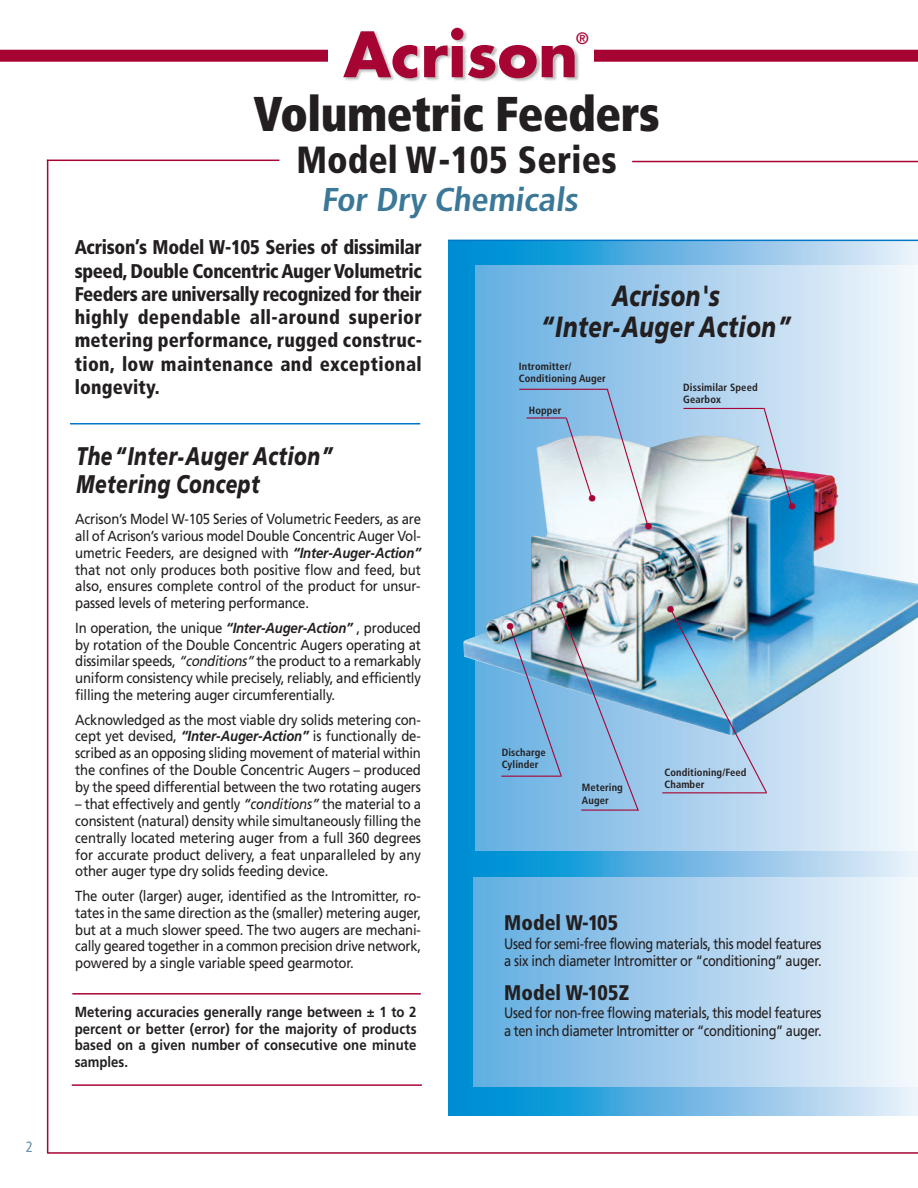
<style>
.page{position:relative;width:918px;height:1188px;background:#fff}
.page>*{position:absolute;margin:0;border:0;box-sizing:border-box;transform-origin:0 0}
.t1{font:700 60.9px "Futura";color:#a60534}
.t2{font:900 condensed 48.75px "Frutiger";letter-spacing:-.01em;color:#231f20;scale:.95 1}
.t3{font:900 condensed 37.8px "Frutiger";letter-spacing:.01em;color:#231f20;scale:.95 1}
.t4{font:700 condensed 33px "Frutiger";color:#3b7898;scale:1.05 1}
.t5{font:30px "Helvetica";color:#a60534}
.t6{font:italic 900 29.25px/30.9px "Frutiger";letter-spacing:.025em;color:#231f20;text-align:center;scale:.75 1}
.t7{font:italic 900 25.5px/28.5px "Frutiger";letter-spacing:.025em;color:#231f20;scale:.75 1}
.t8{font:900 condensed 21.15px "Frutiger";letter-spacing:.005em;color:#231f20;scale:.95 1}
.t9{font:900 condensed 19.8px/23.2px "Frutiger";letter-spacing:.02em;color:#231f20;text-align:justify;scale:.95 1}
.t10{font:16.5px "Frutiger";color:#a60534}
.t11{font:15px/17.2px "Frutiger";letter-spacing:-.025em;color:#231f20;scale:.85 1}
.t12{font:condensed 15px "Frutiger";color:#6793af}
.t13{font:14.7px/16.8px "Frutiger";letter-spacing:-.015em;color:#231f20;text-align:justify;scale:.9 1}
.t14{font:700 14.7px/16.8px "Frutiger";letter-spacing:.01em;color:#231f20;text-align:justify;scale:.9 1}
.t15{font:700 condensed 10.5px/12px "Frutiger";letter-spacing:.01em;color:#231f20}
.s1{font-weight:700;font-style:italic}
.s2{font-style:italic}
</style>
<div class="page">
<svg style="left:448px;top:241px;width:470px;height:875px;background:#4aabde"></svg>
<hr style="left:47px;top:160px;width:1px;height:993px;background:#a60534">
<hr style="left:47px;top:160px;width:232px;height:1px;background:#a60534">
<hr style="left:448px;top:240px;width:470px;height:1px;background:#0078c8">
<hr style="left:72px;top:1084px;width:350px;height:2px;background:#a60534">
<hr style="left:72px;top:993px;width:349px;height:2px;background:#a60534">
<div style="left:0;top:50px;width:918px;height:12px;background:#a60534"></div>
<img style="left:328px;top:28px;width:266px;height:54px">
<hr style="left:632px;top:161px;width:286px;height:1px;background:#a60534">
<hr style="left:47px;top:1152px;width:871px;height:2px;background:#a60534">
<img style="left:474px;top:878px;width:444px;height:208px">
<img style="left:475px;top:266px;width:443px;height:584px">
<img style="left:463px;top:435px;width:455px;height:301px">
<img style="left:669px;top:607px;width:99px;height:187px">
<svg style="left:606px;top:388px;width:43px;height:140px"></svg>
<hr style="left:501px;top:776px;width:60px;height:1px;background:#a60534">
<svg style="left:565px;top:417px;width:28px;height:83px;background:#c8d5e3"></svg>
<svg style="left:763px;top:407px;width:30px;height:101px;background:#acbcd5"></svg>
<img style="left:509px;top:604px;width:131px;height:208px">
<hr style="left:527px;top:417px;width:40px;height:2px;background:#a60534">
<hr style="left:519px;top:389px;width:89px;height:1px;background:#a60534">
<hr style="left:683px;top:408px;width:81px;height:1px;background:#a60534">
<hr style="left:662px;top:792px;width:105px;height:1px;background:#a60534">
<hr style="left:70px;top:423px;width:350px;height:1px;background:#0078c8">
<p class="t12" style="left:26px;top:1141px;width:9px">2</p>
<h1 class="t1" style="left:343px;top:27px;width:236px">Acrison</h1>
<p class="t10" style="left:576px;top:31px;width:15px">®</p>
<h2 class="t2" style="left:253px;top:95px;width:429px">Volumetric Feeders</h2>
<h3 class="t3" style="left:297px;top:144px;width:339px">Model W-105 Series</h3>
<h3 class="t4" style="left:321px;top:187px;width:250px">For Dry Chemicals</h3>
<p class="t9" style="left:75px;top:237px;width:367px">Acrison’s Model W-105 Series of dissimilar speed, Double Concentric Auger Volumetric Feeders are universally recognized for their highly dependable all-around superior metering performance, rugged construc&shy;tion, low maintenance and exceptional longevity.</p>
<h3 class="t6" style="left:541px;top:282px;width:335px">Acrison's “Inter-Auger Action”</h3>
<p class="t15" style="left:519px;top:361px;width:88px">Intromitter/<br>Conditioning Auger</p>
<p class="t15" style="left:683px;top:383px;width:76px">Dissimilar Speed<br>Gearbox</p>
<h3 class="t7" style="left:77px;top:444px;width:344px">The“Inter-Auger Action”<br>Metering Concept</h3>
<p class="t13" style="left:75px;top:512px;width:386px">Acrison’s Model W-105 Series of Volumetric Feeders, as are all of Acrison’s various model Double Concentric Auger Vol&shy;umetric Feeders, are designed with <span class="s1">“Inter-Auger-Action” </span>that not only produces both positive flow and feed, but also, ensures complete control of the product for unsur&shy;passed levels of metering performance.</p>
<p class="t13" style="left:75px;top:620px;width:386px">In operation, the unique <span class="s1">“Inter-Auger-Action”</span> , produced by rotation of the Double Concentric Augers operating at dissimilar speeds, <span class="s2">“conditions”</span>the product to a remarkably uniform consistency while precisely, reliably, and efficiently filling the metering auger circumferentially.</p>
<p class="t13" style="left:75px;top:712px;width:386px">Acknowledged as the most viable dry solids metering con&shy;cept yet devised, <span class="s1">“Inter-Auger-Action”</span> is functionally de&shy;scribed as an opposing sliding movement of material within the confines of the Double Concentric Augers – produced by the speed differential between the two rotating augers</p>
<p class="t13" style="left:75px;top:797px;width:386px">– that effectively and gently <span class="s2">“conditions”</span> the material to a consistent (natural) density while simultaneously filling the centrally located metering auger from a full 360 degrees for accurate product delivery, a feat unparalleled by any other auger type dry solids feeding device.</p>
<p class="t13" style="left:75px;top:888px;width:386px">The outer (larger) auger, identified as the Intromitter, ro&shy;tates in the same direction as the (smaller) metering auger, but at a much slower speed. The two augers are mechani&shy;cally geared together in a common precision drive network, powered by a single variable speed gearmotor.</p>
<p class="t14" style="left:75px;top:1004px;width:381px">Metering accuracies generally range between ± 1 to 2 percent or better (error) for the majority of products based on a given number of consecutive one minute samples.</p>
<p class="t15" style="left:529px;top:405px;width:34px">Hopper</p>
<h3 class="t5" style="left:585px;top:481px;width:12px">•</h3>
<h3 class="t5" style="left:503px;top:609px;width:12px">•</h3>
<h3 class="t5" style="left:553px;top:588px;width:12px">•</h3>
<h3 class="t5" style="left:641px;top:509px;width:12px">•</h3>
<h3 class="t5" style="left:663px;top:592px;width:12px">•</h3>
<h3 class="t5" style="left:785px;top:489px;width:12px">•</h3>
<p class="t15" style="left:502px;top:746px;width:46px;line-height:12.8px">Discharge<br>Cylinder</p>
<p class="t15" style="left:582px;top:782px;width:42px;line-height:12.8px">Metering<br>Auger</p>
<p class="t15" style="left:665px;top:767px;width:83px">Conditioning/Feed<br>Chamber</p>
<h3 class="t8" style="left:504px;top:914px;width:122px">Model W-105</h3>
<p class="t11" style="left:504px;top:936px;width:375px">Used for semi-free flowing materials, this model features a six inch diameter Intromitter or “conditioning” auger.</p>
<h3 class="t8" style="left:504px;top:984px;width:133px">Model W-105Z</h3>
<p class="t11" style="left:504px;top:1006px;width:375px">Used for non-free flowing materials, this model features a ten inch diameter Intromitter or “conditioning” auger.</p>
</div>
